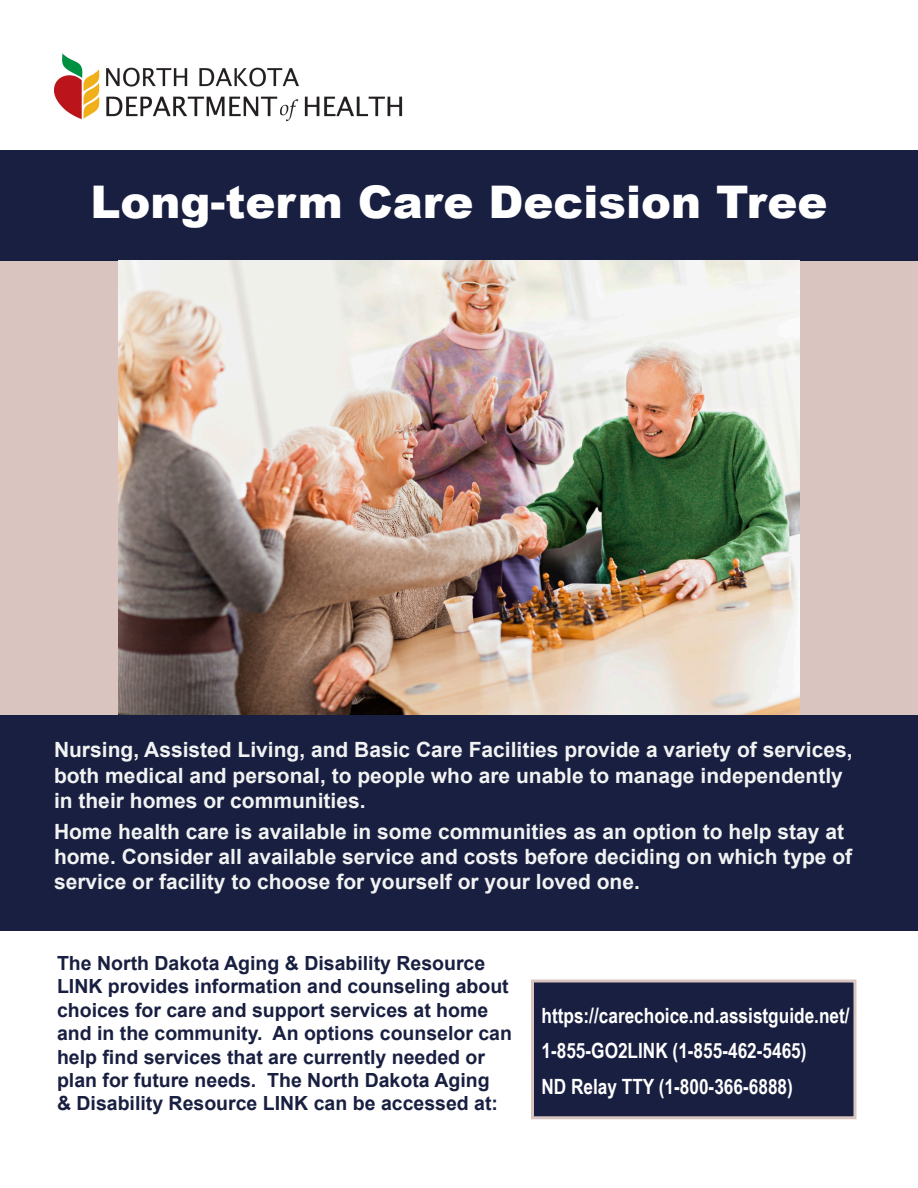
<style>
.page{position:relative;width:918px;height:1188px;background:#fff}
.page>*{position:absolute;margin:0;border:0;box-sizing:border-box;transform-origin:0 0}
.t1{font:900 45px "Arial";color:#fff}
.t2{font:700 21px/25.2px "Arial";color:#f1f3f3}
.t3{font:700 21px "Arial Narrow";color:#fff}
.t4{font:700 19.5px/23.4px "Arial";color:#191f40}
</style>
<div class="page">
<div style="left:531px;top:980px;width:325px;height:139px;background:#191f40;border:3px solid #d9c4c0"></div>
<div style="left:0;top:260px;width:918px;height:455px;background:#d9c4c0"></div>
<img style="left:54px;top:54px;width:349px;height:68px">
<div style="left:0;top:150px;width:918px;height:110px;background:#191f40"></div>
<img style="left:118px;top:260px;width:682px;height:455px">
<div style="left:0;top:715px;width:918px;height:216px;background:#191f40"></div>
<p class="t1" style="left:91px;top:169px;width:738px">Long-term Care Decision Tree</p>
<p class="t2" style="left:54px;top:738px;width:800px">Nursing, Assisted Living, and Basic Care Facilities provide a variety of services, both medical and personal, to people who are unable to manage independently in their homes or communities.</p>
<p class="t2" style="left:54px;top:820px;width:800px">Home health care is available in some communities as an option to help stay at home. Consider all available service and costs before deciding on which type of service or facility to choose for yourself or your loved one.</p>
<p class="t4" style="left:57px;top:952px;width:457px">The North Dakota Aging &amp; Disability Resource LINK provides information and counseling about choices for care and support services at home and in the community. An options counselor can help find services that are currently needed or plan for future needs. The North Dakota Aging<br>&amp; Disability Resource LINK can be accessed at:</p>
<p class="t3" style="left:542px;top:999px;width:310px">https://carechoice.nd.assistguide.net/</p>
<p class="t3" style="left:542px;top:1035px;width:267px">1-855-GO2LINK (1-855-462-5465)</p>
<p class="t3" style="left:542px;top:1071px;width:253px">ND Relay TTY (1-800-366-6888)</p>
</div>
